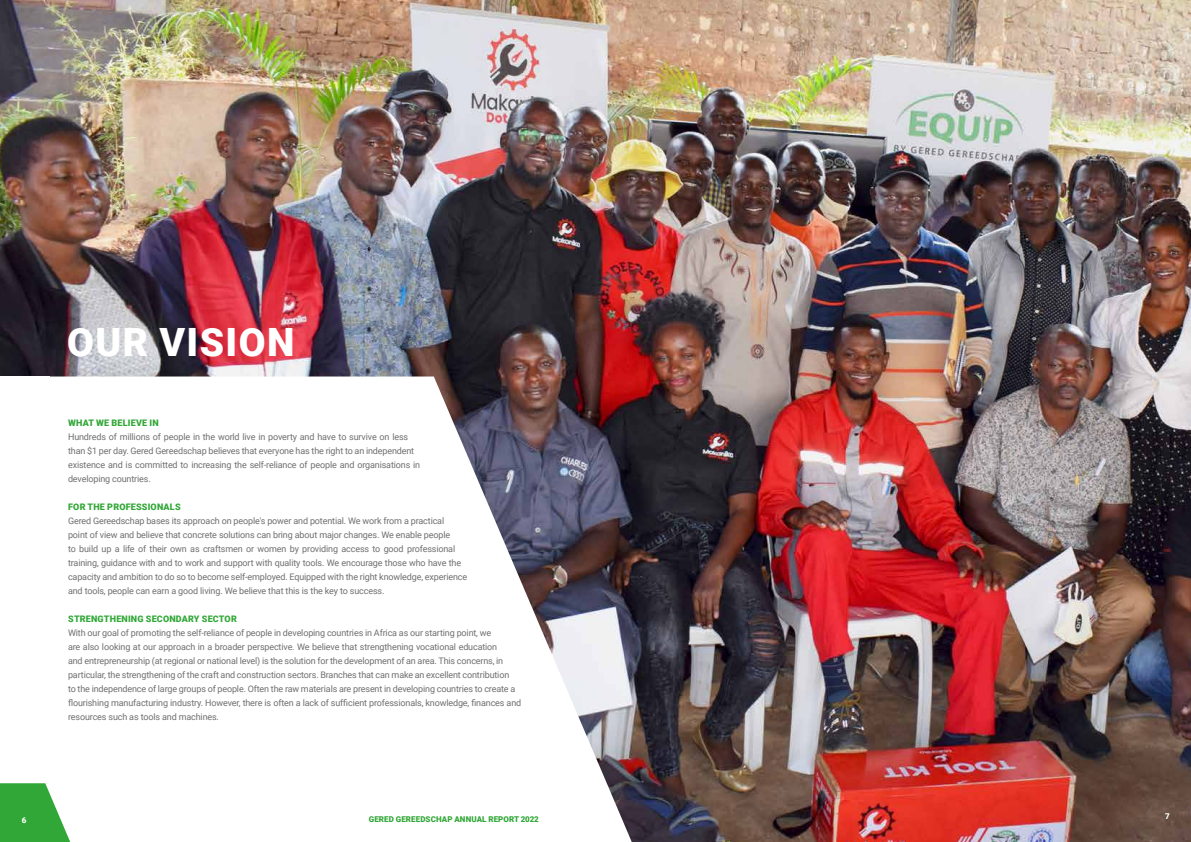
<style>
.page{position:relative;width:1191px;height:842px;background:#fff}
.page>*{position:absolute;margin:0;border:0;box-sizing:border-box;transform-origin:0 0}
.t1{font:900 39px "Roboto";letter-spacing:.035em;color:#fff}
.t2{font:9px/14px "Roboto";letter-spacing:-.015em;color:#706f6f}
.t3{font:900 9px "Roboto";letter-spacing:.02em;color:#30a736}
.t4{font:900 8px "Roboto";letter-spacing:.01em;color:#30a736}
.t5{font:900 8px "Roboto";color:#fff}
</style>
<div class="page">
<img style="left:0;top:0;width:1191px;height:842px">
<div style="left:0;top:376px;width:49px;height:466px;background:#fff"></div>
<svg style="left:49px;top:376px;width:583px;height:466px"></svg>
<svg style="left:0;top:783px;width:74px;height:59px"></svg>
<h1 class="t1" style="left:67px;top:315px;width:228px">OUR VISION</h1>
<p class="t3" style="left:68px;top:416px;width:92px">WHAT WE BELIEVE IN</p>
<p class="t2" style="left:68px;top:429px;width:354px">Hundreds of millions of people in the world live in poverty and have to survive on less than $1 per day. Gered Gereedschap believes that everyone has the right to an independent existence and is committed to increasing the self-reliance of people and organisations in developing countries.</p>
<p class="t3" style="left:68px;top:500px;width:114px">FOR THE PROFESSIONALS</p>
<p class="t2" style="left:68px;top:513px;width:401px">Gered Gereedschap bases its approach on people's power and potential. We work from a practical<br>point of view and believe that concrete solutions can bring about major changes. We enable people<br>to build up a life of their own as craftsmen or women by providing access to good professional training, guidance with and to work and support with quality tools. We encourage those who have the capacity and ambition to do so to become self-employed. Equipped with the right knowledge, experience and tools, people can earn a good living. We believe that this is the key to success.</p>
<p class="t3" style="left:68px;top:612px;width:170px">STRENGTHENING SECONDARY SECTOR</p>
<p class="t2" style="left:68px;top:625px;width:455px">With our goal of promoting the self-reliance of people in developing countries in Africa as our starting point, we<br>are also looking at our approach in a broader perspective. We believe that strengthening vocational education<br>and entrepreneurship (at regional or national level) is the solution for the development of an area. This concerns, in particular, the strengthening of the craft and construction sectors. Branches that can make an excellent contribution<br>to the independence of large groups of people. Often the raw materials are present in developing countries to create a flourishing manufacturing industry. However, there is often a lack of sufficient professionals, knowledge, finances and resources such as tools and machines.</p>
<p class="t5" style="left:22px;top:815px;width:6px">6</p>
<p class="t4" style="left:369px;top:814px;width:171px">GERED GEREEDSCHAP ANNUAL REPORT 2022</p>
<p class="t5" style="left:1165px;top:810px;width:6px">7</p>
</div>
